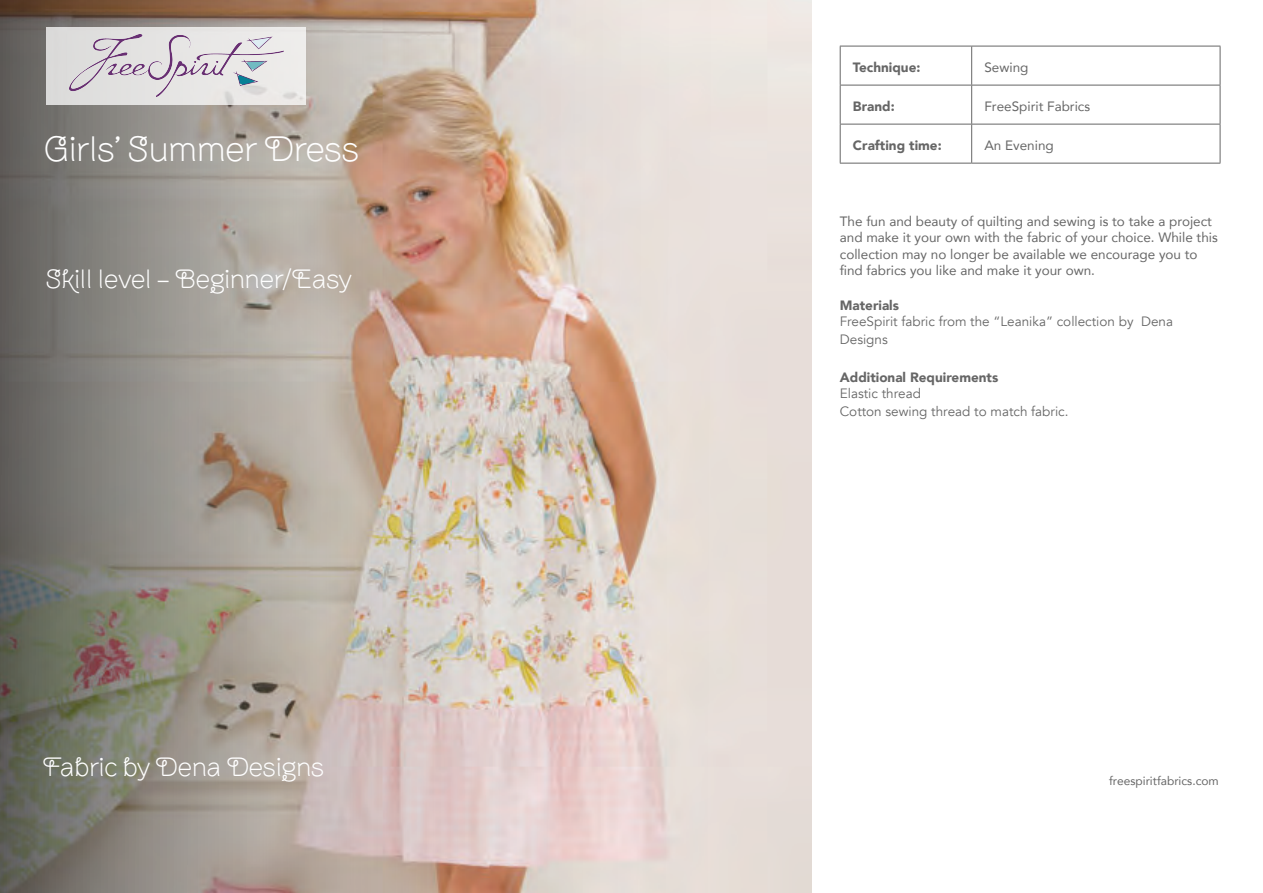
<style>
.page{position:relative;width:1263px;height:893px;background:#fff}
.page>*{position:absolute;margin:0;border:0;box-sizing:border-box;transform-origin:0 0}
.t1{font:300 36px "Brownstone Sans";color:#fff}
.t2{font:300 27px "Brownstone Sans";color:#fff}
.body_copy{font:13.5px/16.5px "Avenir";color:#666}
.body_copy-2{font:13.5px/16.2px "Avenir";color:#666}
.body_copy-3{font:900 13.5px/16.2px "Avenir";color:#666}
.t3{font:12px "Avenir";color:#666}
.s1{font-weight:900}
.s2{font-weight:400}
</style>
<div class="page">
<img style="left:0;top:0;width:805px;height:893px">
<hr style="left:840px;top:46px;width:132px;height:1px;background:#666">
<hr style="left:840px;top:46px;width:1px;height:39px;background:#666">
<hr style="left:972px;top:46px;width:248px;height:1px;background:#666">
<hr style="left:971px;top:46px;width:1px;height:39px;background:#666">
<hr style="left:1220px;top:46px;width:1px;height:39px;background:#666">
<hr style="left:840px;top:85px;width:132px;height:1px;background:#666">
<hr style="left:840px;top:85px;width:1px;height:39px;background:#666">
<hr style="left:972px;top:85px;width:248px;height:1px;background:#666">
<hr style="left:971px;top:85px;width:1px;height:39px;background:#666">
<hr style="left:1220px;top:85px;width:1px;height:39px;background:#666">
<hr style="left:840px;top:124px;width:132px;height:1px;background:#666">
<hr style="left:840px;top:124px;width:1px;height:39px;background:#666">
<hr style="left:972px;top:124px;width:248px;height:1px;background:#666">
<hr style="left:971px;top:124px;width:1px;height:39px;background:#666">
<hr style="left:1220px;top:124px;width:1px;height:39px;background:#666">
<hr style="left:840px;top:163px;width:132px;height:1px;background:#666">
<hr style="left:972px;top:163px;width:248px;height:1px;background:#666">
<div style="left:46px;top:27px;width:260px;height:78px;background:#e4e3e2"></div>
<img style="left:70px;top:35px;width:214px;height:62px">
<p class="t1" style="left:44px;top:127px;width:317px">Girls’ Summer Dress</p>
<p class="t2" style="left:46px;top:263px;width:308px">Skill level - Beginner/Easy</p>
<p class="t2" style="left:43px;top:751px;width:283px">Fabric by Dena Designs</p>
<p class="body_copy-3" style="left:853px;top:59px;width:69px">Technique:</p>
<p class="body_copy" style="left:984px;top:59px;width:46px">Sewing</p>
<p class="body_copy-3" style="left:853px;top:98px;width:43px">Brand:</p>
<p class="body_copy" style="left:984px;top:98px;width:107px">FreeSpirit Fabrics</p>
<p class="body_copy-3" style="left:853px;top:137px;width:90px">Crafting time:</p>
<p class="body_copy" style="left:984px;top:137px;width:71px">An Evening</p>
<p class="body_copy" style="left:840px;top:212px;width:380px">The fun and beauty of quilting and sewing is to take a project and make it your own with the fabric of your choice. While this collection may no longer be available we encourage you to find fabrics you like and make it your own.</p>
<p class="body_copy-2" style="left:840px;top:298px;width:335px"><span class="s1">Materials<br></span>FreeSpirit fabric from the “Leanika” collection by Dena</p>
<p class="body_copy-2" style="left:840px;top:332px;width:50px">Designs</p>
<p class="body_copy-3" style="left:840px;top:369px;width:160px">Additional Requirements<br><span class="s2">Elastic thread</span></p>
<p class="body_copy-2" style="left:840px;top:404px;width:230px">Cotton sewing thread to match fabric.</p>
<p class="t3" style="left:1109px;top:771px;width:111px">freespiritfabrics.com</p>
</div>
